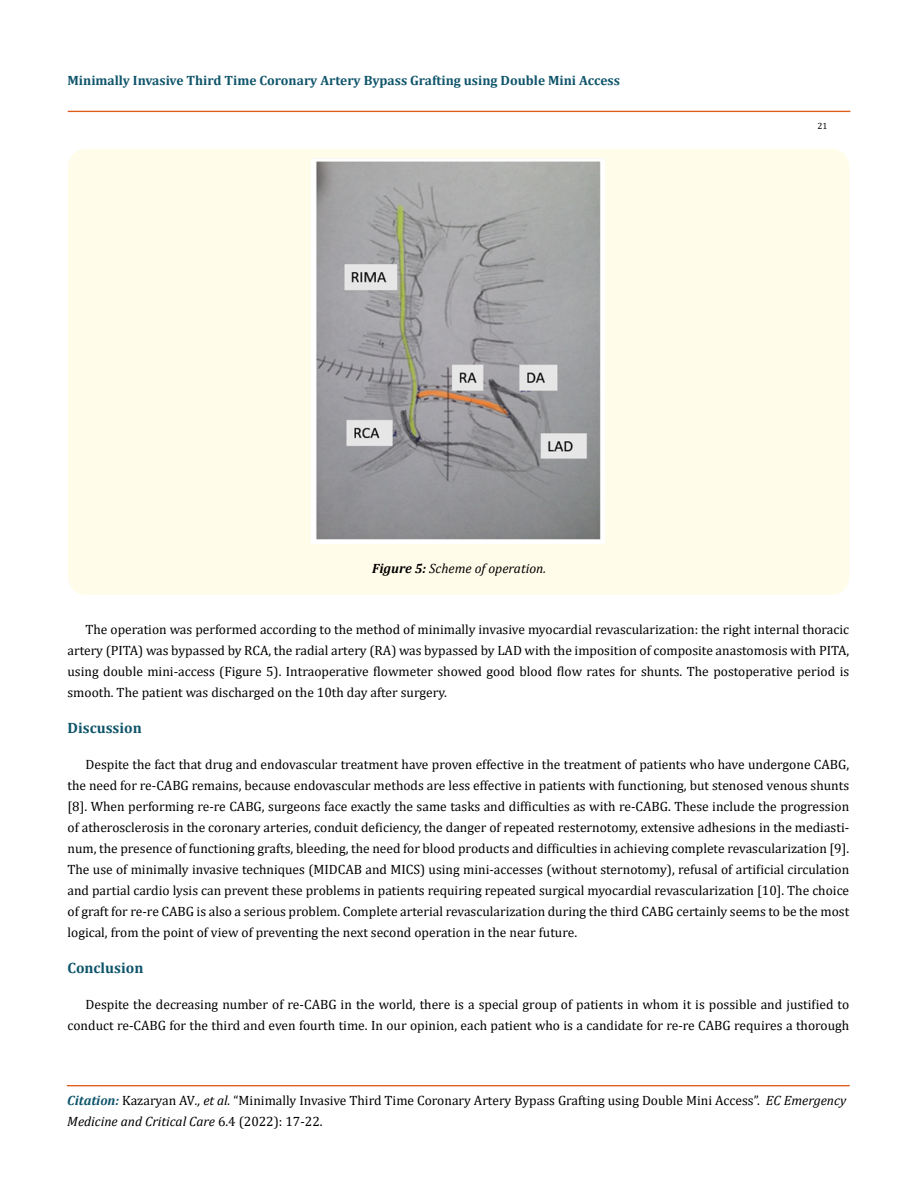
<style>
.page{position:relative;width:917px;height:1190px;background:#fff}
.page>*{position:absolute;margin:0;border:0;box-sizing:border-box;transform-origin:0 0}
.t1{font:700 15px "Cambria";color:#0e546a}
.t2{font:13.5px/21px "Cambria";color:#000;text-align:justify}
.t3{font:700 13.5px "Cambria";color:#0e546a}
.t4{font:italic 13.5px "Cambria";color:#000}
.t5{font:9px "Cambria";color:#000}
.s1{font-weight:700}
.s2{font-weight:700;font-style:italic;color:#0e546a}
.s3{font-style:italic}
</style>
<div class="page">
<div style="left:67px;top:1085px;width:782px;height:1px;border:1px solid #e05d1a"></div>
<div style="left:68px;top:111px;width:782px;height:1px;border:1px solid #e05d1a"></div>
<div style="left:68px;top:149px;width:781px;height:446px;background:#fffde9;border-radius:18px"></div>
<img style="left:312px;top:158px;width:292px;height:385px">
<p class="t3" style="left:67px;top:71px;width:554px">Minimally Invasive Third Time Coronary Artery Bypass Grafting using Double Mini Access</p>
<p class="t4" style="left:372px;top:559px;width:175px"><span class="s1">Figure 5:</span> Scheme of operation.</p>
<p class="t5" style="left:817px;top:120px;width:11px">21</p>
<p class="t2" style="left:67px;top:619px;width:783px;text-indent:18px">The operation was performed according to the method of minimally invasive myocardial revascularization: the right internal thoracic artery (PITA) was bypassed by RCA, the radial artery (RA) was bypassed by LAD with the imposition of composite anastomosis with PITA, using double mini-access (Figure 5). Intraoperative flowmeter showed good blood flow rates for shunts. The postoperative period is smooth. The patient was discharged on the 10th day after surgery.</p>
<p class="t1" style="left:67px;top:717px;width:76px">Discussion</p>
<p class="t2" style="left:67px;top:754px;width:783px;text-indent:18px">Despite the fact that drug and endovascular treatment have proven effective in the treatment of patients who have undergone CABG, the need for re-CABG remains, because endovascular methods are less effective in patients with functioning, but stenosed venous shunts [8]. When performing re-re CABG, surgeons face exactly the same tasks and difficulties as with re-CABG. These include the progression of atherosclerosis in the coronary arteries, conduit deficiency, the danger of repeated resternotomy, extensive adhesions in the mediasti&shy;num, the presence of functioning grafts, bleeding, the need for blood products and difficulties in achieving complete revascularization [9].<br>The use of minimally invasive techniques (MIDCAB and MICS) using mini-accesses (without sternotomy), refusal of artificial circulation and partial cardio lysis can prevent these problems in patients requiring repeated surgical myocardial revascularization [10]. The choice of graft for re-re CABG is also a serious problem. Complete arterial revascularization during the third CABG certainly seems to be the most logical, from the point of view of preventing the next second operation in the near future.</p>
<p class="t1" style="left:67px;top:957px;width:77px">Conclusion</p>
<p class="t2" style="left:67px;top:994px;width:783px;text-align:right">Despite the decreasing number of re-CABG in the world, there is a special group of patients in whom it is possible and justified to conduct re-CABG for the third and even fourth time. In our opinion, each patient who is a candidate for re-re CABG requires a thorough</p>
<p class="t2" style="left:67px;top:1090px;width:780px"><span class="s2">Citation:</span> Kazaryan AV<span class="s3">., et al.</span> “Minimally Invasive Third Time Coronary Artery Bypass Grafting using Double Mini Access”. <span class="s3">EC Emergency<br>Medicine and Critical Care</span> 6.4 (2022): 17-22.</p>
</div>
